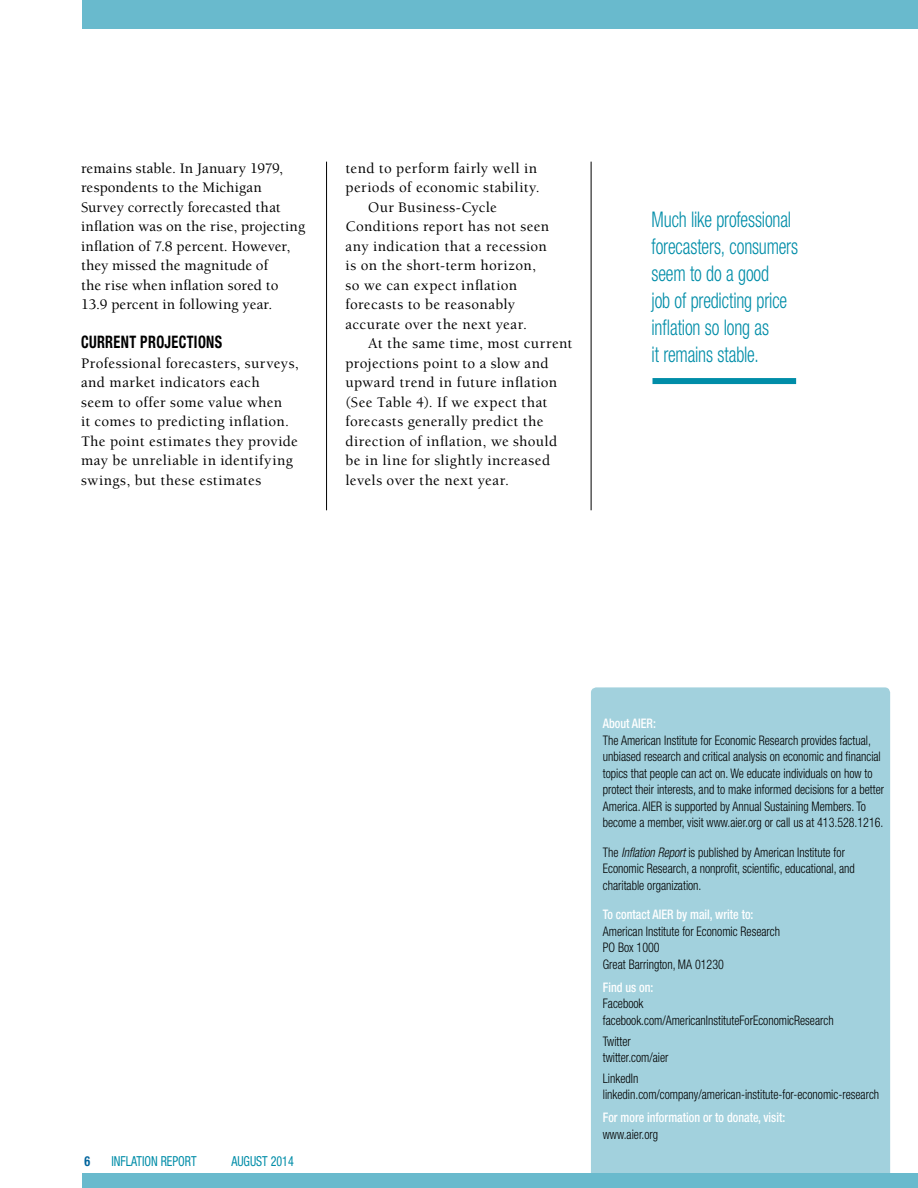
<style>
.page{position:relative;width:918px;height:1188px;background:#fff}
.page>*{position:absolute;margin:0;border:0;box-sizing:border-box;transform-origin:0 0}
.t1{font:300 condensed 21.6px/27px "Helvetica Neue";letter-spacing:-.01em;color:#008da8;scale:.83 1}
.t2{font:700 condensed 17.25px "Helvetica Neue";letter-spacing:.025em;color:#000;scale:.83 1}
.t3{font:500 15px/19.5px "Berkeley";letter-spacing:.025em;color:#000}
.t4{font:500 15px/19.5px "Berkeley";letter-spacing:.005em;color:#000}
.t5{font:condensed 13.8px "Helvetica Neue";color:#008da8;scale:.87 1}
.t6{font:700 condensed 13.8px "Helvetica Neue";color:#00649d;scale:.87 1}
.t7{font:300 condensed 13.2px/16.5px "Helvetica Neue";color:#000;scale:.91 1}
.t8{font:500 condensed 13.2px "Helvetica Neue";color:#fff;scale:.91 1}
.s1{font-style:italic}
</style>
<div class="page">
<hr style="left:591px;top:162px;width:1px;height:348px;background:#000">
<div style="left:82px;top:0;width:836px;height:28px;background:#69bacd"></div>
<hr style="left:326px;top:162px;width:1px;height:348px;background:#000">
<div style="left:591px;top:687px;width:299px;height:486px;background:#a2d1dd"></div>
<div style="left:652px;top:378px;width:144px;height:6px;background:#008da8"></div>
<div style="left:82px;top:1173px;width:836px;height:15px;background:#69bacd"></div>
<p class="t4" style="left:81px;top:159px;width:226px">remains stable. In January 1979, respondents to the Michigan<br>Survey correctly forecasted that inflation was on the rise, projecting inflation of 7.8 percent. However, they missed the magnitude of<br>the rise when inflation sored to<br>13.9 percent in following year.</p>
<h2 class="t2" style="left:81px;top:332px;width:172px">CURRENT PROJECTIONS</h2>
<p class="t3" style="left:81px;top:354px;width:219px">Professional forecasters, surveys, and market indicators each<br>seem to offer some value when<br>it comes to predicting inflation.<br>The point estimates they provide may be unreliable in identifying swings, but these estimates</p>
<p class="t3" style="left:346px;top:159px;width:193px">tend to perform fairly well in</p>
<p class="t3" style="left:346px;top:178px;width:196px">periods of economic stability.</p>
<p class="t3" style="left:368px;top:198px;width:130px">Our Business-Cycle</p>
<p class="t3" style="left:346px;top:217px;width:205px">Conditions report has not seen</p>
<p class="t3" style="left:346px;top:237px;width:203px">any indication that a recession</p>
<p class="t3" style="left:346px;top:256px;width:192px">is on the short-term horizon,</p>
<p class="t3" style="left:346px;top:276px;width:173px">so we can expect inflation</p>
<p class="t3" style="left:346px;top:295px;width:171px">forecasts to be reasonably</p>
<p class="t3" style="left:346px;top:315px;width:183px">accurate over the next year.</p>
<p class="t3" style="left:368px;top:334px;width:206px">At the same time, most current</p>
<p class="t3" style="left:346px;top:354px;width:205px">projections point to a slow and</p>
<p class="t3" style="left:346px;top:373px;width:213px">upward trend in future inflation</p>
<p class="t3" style="left:346px;top:393px;width:203px">(See Table 4). If we expect that</p>
<p class="t3" style="left:346px;top:412px;width:199px">forecasts generally predict the</p>
<p class="t3" style="left:346px;top:432px;width:213px">direction of inflation, we should</p>
<p class="t3" style="left:346px;top:451px;width:206px">be in line for slightly increased</p>
<p class="t3" style="left:346px;top:471px;width:165px">levels over the next year.</p>
<h1 class="t1" style="left:652px;top:205px;width:178px">Much like professional forecasters, consumers seem to do a good<br>job of predicting price inflation so long as<br>it remains stable.</h1>
<p class="t6" style="left:84px;top:1153px;width:8px">6</p>
<p class="t5" style="left:111px;top:1153px;width:99px">INFLATION REPORT</p>
<p class="t5" style="left:231px;top:1153px;width:73px">AUGUST 2014</p>
<p class="t8" style="left:603px;top:716px;width:60px">About AIER:</p>
<p class="t7" style="left:603px;top:732px;width:311px">The American Institute for Economic Research provides factual, unbiased research and critical analysis on economic and financial topics that people can act on. We educate individuals on how to protect their interests, and to make informed decisions for a better America. AIER is supported by Annual Sustaining Members. To become a member, visit www.aier.org or call us at 413.528.1216.</p>
<p class="t7" style="left:603px;top:844px;width:278px">The <span class="s1">Inflation Report</span> is published by American Institute for<br>Economic Research, a nonprofit, scientific, educational, and charitable organization.</p>
<p class="t8" style="left:603px;top:907px;width:167px">To contact AIER by mail, write to:</p>
<p class="t7" style="left:603px;top:923px;width:196px">American Institute for Economic Research<br>PO Box 1000<br>Great Barrington, MA 01230</p>
<p class="t8" style="left:603px;top:979px;width:57px">Find us on:</p>
<p class="t7" style="left:603px;top:995px;width:255px">Facebook facebook.com/AmericanInstituteForEconomicResearch</p>
<p class="t7" style="left:603px;top:1033px;width:74px">Twitter twitter.com/aier</p>
<p class="t7" style="left:603px;top:1070px;width:305px">LinkedIn linkedin.com/company/american-institute-for-economic-research</p>
<p class="t8" style="left:603px;top:1110px;width:202px">For more information or to donate, visit:</p>
<p class="t7" style="left:603px;top:1126px;width:62px">www.aier.org</p>
</div>
